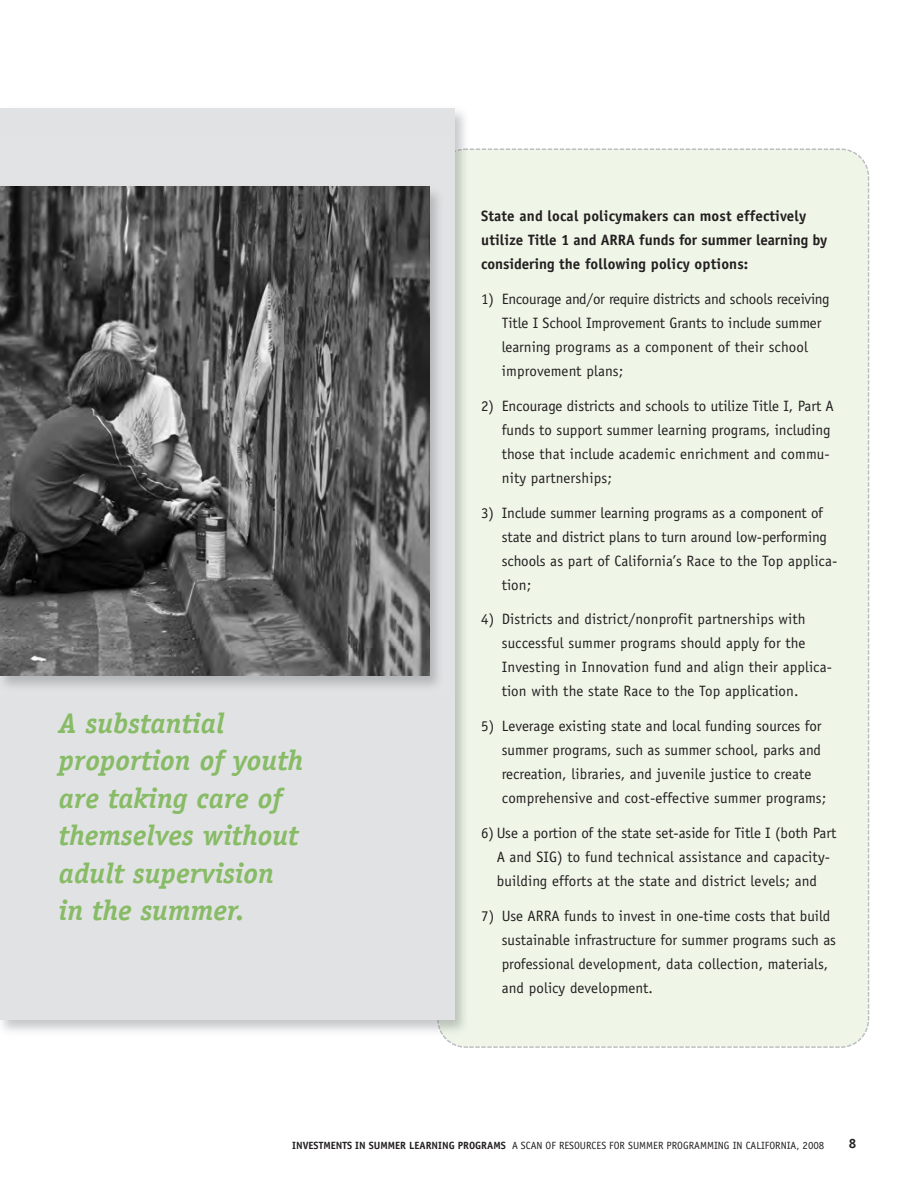
<style>
.page{position:relative;width:918px;height:1188px;background:#fff}
.page>*{position:absolute;margin:0;border:0;box-sizing:border-box;transform-origin:0 0}
.t1{font:italic 700 28.5px/37.5px "Officina Serif";color:#87bb65}
.t2{font:15px/24px "Officina Sans";color:#231f20}
.t3{font:700 15px/24px "Officina Sans";letter-spacing:.01em;color:#231f20}
.t4{font:700 13.5px "Officina Sans";color:#231f20}
.t5{font:10.5px "Officina Sans";color:#231f20}
.s1{font-weight:700}
.s2{font-size:10.8px}
</style>
<div class="page">
<div style="left:445px;top:148px;width:425px;height:900px;background:#eff6e8"></div>
<svg style="left:462px;top:1045px;width:8px;height:3px"></svg>
<div style="left:468px;top:150px;width:6px;height:889px;background:#eff6e9"></div>
<img style="left:437px;top:149px;width:31px;height:890px">
<div style="left:0;top:108px;width:454px;height:911px;background:#e1e2e4"></div>
<img style="left:0;top:186px;width:439px;height:501px">
<img style="left:0;top:187px;width:430px;height:488px">
<h1 class="t1" style="left:59px;top:707px;width:246px">A substantial proportion of youth are taking care of themselves without adult supervision in the summer.</h1>
<p class="t3" style="left:481px;top:205px;width:348px">State and local policymakers can most effectively utilize Title 1 and ARRA funds for summer learning by considering the following policy options:</p>
<p class="t2" style="left:502px;top:288px;width:329px;text-indent:-21px">1) Encourage and/or require districts and schools receiving Title I School Improvement Grants to include summer learning programs as a component of their school improvement plans;</p>
<p class="t2" style="left:502px;top:395px;width:334px;text-indent:-21px">2) Encourage districts and schools to utilize Title I, Part A funds to support summer learning programs, including those that include academic enrichment and commu&shy;nity partnerships;</p>
<p class="t2" style="left:502px;top:502px;width:337px;text-indent:-21px">3) Include summer learning programs as a component of state and district plans to turn around low-performing schools as part of California’s Race to the Top applica&shy;tion;</p>
<p class="t2" style="left:502px;top:608px;width:332px;text-indent:-21px">4) Districts and district/nonprofit partnerships with successful summer programs should apply for the Investing in Innovation fund and align their applica&shy;tion with the state Race to the Top application.</p>
<p class="t2" style="left:502px;top:715px;width:326px;text-indent:-21px">5) Leverage existing state and local funding sources for summer programs, such as summer school, parks and recreation, libraries, and juvenile justice to create comprehensive and cost-effective summer programs;</p>
<p class="t2" style="left:497px;top:822px;width:341px;text-indent:-16px">6) Use a portion of the state set-aside for Title I (both Part<br>A and SIG) to fund technical assistance and capacity&shy;building efforts at the state and district levels; and</p>
<p class="t2" style="left:502px;top:905px;width:336px;text-indent:-21px">7) Use ARRA funds to invest in one-time costs that build sustainable infrastructure for summer programs such as professional development, data collection, materials, and policy development.</p>
<p class="t5" style="left:292px;top:1141px;width:534px"><span class="s1">INVESTMENTS IN SUMMER LEARNING PROGRAMS</span> A SCAN OF RESOURCES FOR SUMMER PROGRAMMING IN CALIFORNIA, <span class="s2">2008</span></p>
<p class="t4" style="left:849px;top:1138px;width:9px">8</p>
</div>
